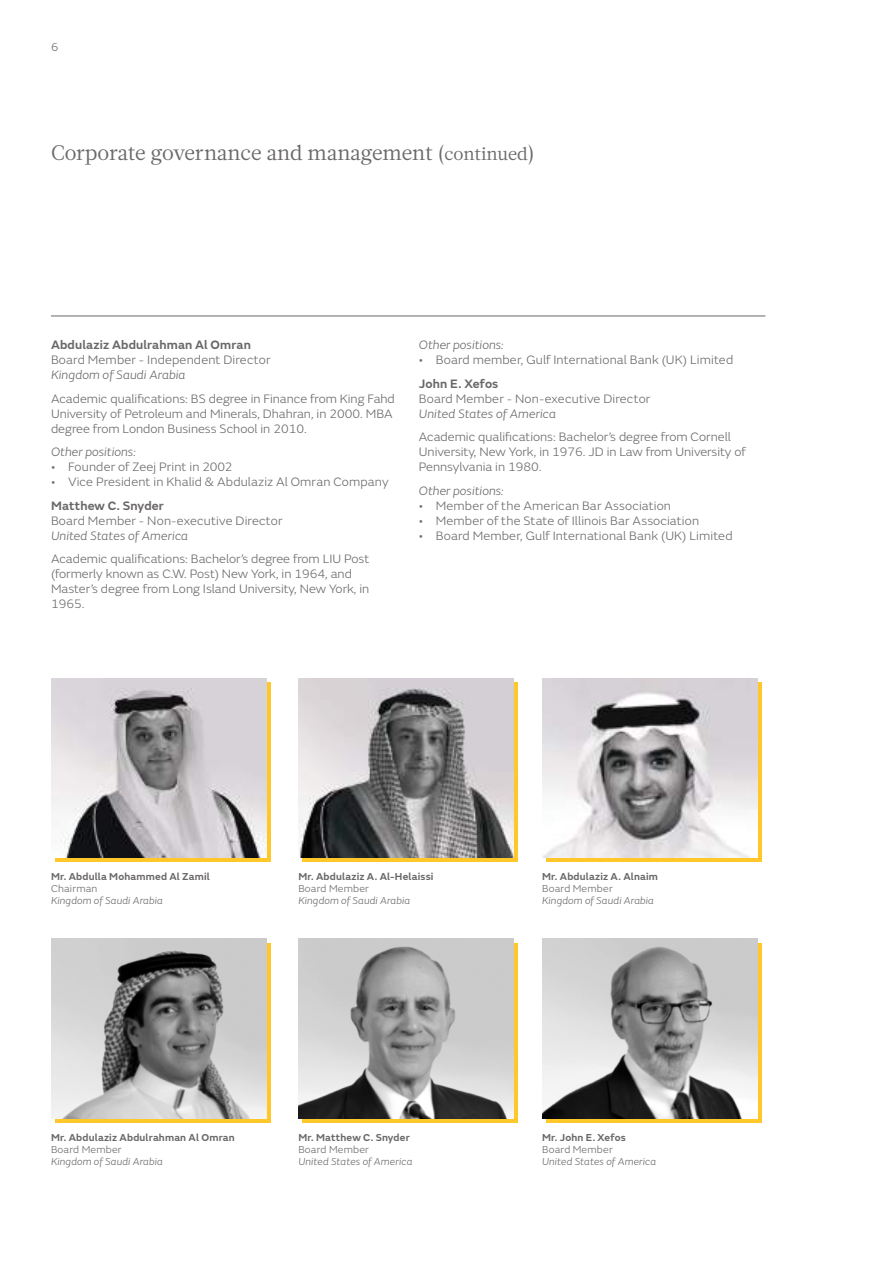
<style>
.page{position:relative;width:893px;height:1263px;background:#fff}
.page>*{position:absolute;margin:0;border:0;box-sizing:border-box;transform-origin:0 0}
.t1{font:21px "Glosa";letter-spacing:-.01em;color:#6a6769}
.t2{font:300 12.75px/15px "FS Emeric";color:#6a6769}
.t3{font:italic 300 12.75px "FS Emeric";color:#6a6769}
.t4{font:600 12.75px "FS Emeric";letter-spacing:.01em;color:#6a6769}
.t5{font:300 12px "FS Emeric";color:#6a6769}
.t6{font:600 10.5px "FS Emeric";letter-spacing:.02em;color:#6a6769}
.t7{font:italic 300 10.5px "FS Emeric";letter-spacing:.015em;color:#6a6769}
.t8{font:300 10.5px "FS Emeric";letter-spacing:.02em;color:#6a6769}
.s1{font-size:18px}
</style>
<div class="page">
<div style="left:303px;top:943px;width:215px;height:179px;background:linear-gradient(to right,#ffc729,#ffc729)"></div>
<div style="left:546px;top:943px;width:216px;height:179px;background:linear-gradient(to right,#ffc729,#ffc729)"></div>
<div style="left:546px;top:682px;width:216px;height:180px;background:linear-gradient(to right,#ffc729,#ffc729)"></div>
<div style="left:303px;top:682px;width:215px;height:180px;background:linear-gradient(to right,#ffc729,#ffc729)"></div>
<img style="left:298px;top:678px;width:216px;height:179px">
<div style="left:55px;top:682px;width:216px;height:180px;background:linear-gradient(to right,#ffc729,#ffc729)"></div>
<img style="left:51px;top:678px;width:215px;height:179px">
<div style="left:55px;top:943px;width:216px;height:179px;background:linear-gradient(to right,#ffc729,#ffc729)"></div>
<hr style="left:51px;top:316px;width:714px;height:1px;background:#6a6769">
<img style="left:542px;top:678px;width:215px;height:179px">
<img style="left:51px;top:939px;width:215px;height:179px">
<img style="left:298px;top:939px;width:216px;height:179px">
<img style="left:542px;top:939px;width:215px;height:179px">
<p class="t5" style="left:51px;top:39px;width:9px">6</p>
<h1 class="t1" style="left:51px;top:139px;width:485px">Corporate governance and management <span class="s1">(continued)</span></h1>
<p class="t4" style="left:51px;top:335px;width:201px">Abdulaziz Abdulrahman Al Omran</p>
<p class="t2" style="left:51px;top:352px;width:221px">Board Member - Independent Director</p>
<p class="t3" style="left:51px;top:366px;width:136px">Kingdom of Saudi Arabia</p>
<p class="t2" style="left:51px;top:390px;width:345px">Academic qualifications: BS degree in Finance from King Fahd<br>University of Petroleum and Minerals, Dhahran, in 2000. MBA degree from London Business School in 2010.</p>
<p class="t3" style="left:51px;top:443px;width:86px">Other positions:</p>
<p class="t2" style="left:51px;top:459px;width:183px">• Founder of Zeej Print in 2002</p>
<p class="t2" style="left:51px;top:474px;width:339px">• Vice President in Khalid &amp; Abdulaziz Al Omran Company</p>
<p class="t4" style="left:51px;top:495px;width:114px">Matthew C. Snyder</p>
<p class="t2" style="left:51px;top:512px;width:233px">Board Member - Non-executive Director</p>
<p class="t3" style="left:51px;top:527px;width:139px">United States of America</p>
<p class="t2" style="left:51px;top:551px;width:320px">Academic qualifications: Bachelor’s degree from LIU Post (formerly known as C.W. Post) New York, in 1964, and Master’s degree from Long Island University, New York, in 1965.</p>
<p class="t3" style="left:419px;top:336px;width:86px">Other positions:</p>
<p class="t2" style="left:419px;top:352px;width:316px">• Board member, Gulf International Bank (UK) Limited</p>
<p class="t4" style="left:419px;top:373px;width:81px">John E. Xefos</p>
<p class="t2" style="left:419px;top:390px;width:233px">Board Member - Non-executive Director</p>
<p class="t3" style="left:419px;top:405px;width:139px">United States of America</p>
<p class="t2" style="left:419px;top:429px;width:328px">Academic qualifications: Bachelor’s degree from Cornell<br>University, New York, in 1976. JD in Law from University of<br>Pennsylvania in 1980.</p>
<p class="t3" style="left:419px;top:482px;width:86px">Other positions:</p>
<p class="t2" style="left:419px;top:497px;width:254px">• Member of the American Bar Association</p>
<p class="t2" style="left:419px;top:512px;width:282px">• Member of the State of Illinois Bar Association</p>
<p class="t2" style="left:419px;top:527px;width:315px">• Board Member, Gulf International Bank (UK) Limited</p>
<p class="t6" style="left:51px;top:868px;width:160px">Mr. Abdulla Mohammed Al Zamil</p>
<p class="t8" style="left:51px;top:881px;width:48px">Chairman</p>
<p class="t7" style="left:51px;top:893px;width:113px">Kingdom of Saudi Arabia</p>
<p class="t6" style="left:298px;top:868px;width:137px">Mr. Abdulaziz A. Al-Helaissi</p>
<p class="t8" style="left:298px;top:881px;width:72px">Board Member</p>
<p class="t7" style="left:298px;top:893px;width:113px">Kingdom of Saudi Arabia</p>
<p class="t6" style="left:51px;top:1129px;width:185px">Mr. Abdulaziz Abdulrahman Al Omran</p>
<p class="t8" style="left:51px;top:1142px;width:72px">Board Member</p>
<p class="t7" style="left:51px;top:1154px;width:113px">Kingdom of Saudi Arabia</p>
<p class="t6" style="left:298px;top:1129px;width:113px">Mr. Matthew C. Snyder</p>
<p class="t8" style="left:298px;top:1142px;width:72px">Board Member</p>
<p class="t7" style="left:298px;top:1154px;width:116px">United States of America</p>
<p class="t6" style="left:542px;top:868px;width:117px">Mr. Abdulaziz A. Alnaim</p>
<p class="t8" style="left:542px;top:881px;width:72px">Board Member</p>
<p class="t7" style="left:542px;top:893px;width:113px">Kingdom of Saudi Arabia</p>
<p class="t6" style="left:542px;top:1129px;width:85px">Mr. John E. Xefos</p>
<p class="t8" style="left:542px;top:1142px;width:72px">Board Member</p>
<p class="t7" style="left:542px;top:1154px;width:116px">United States of America</p>
</div>
